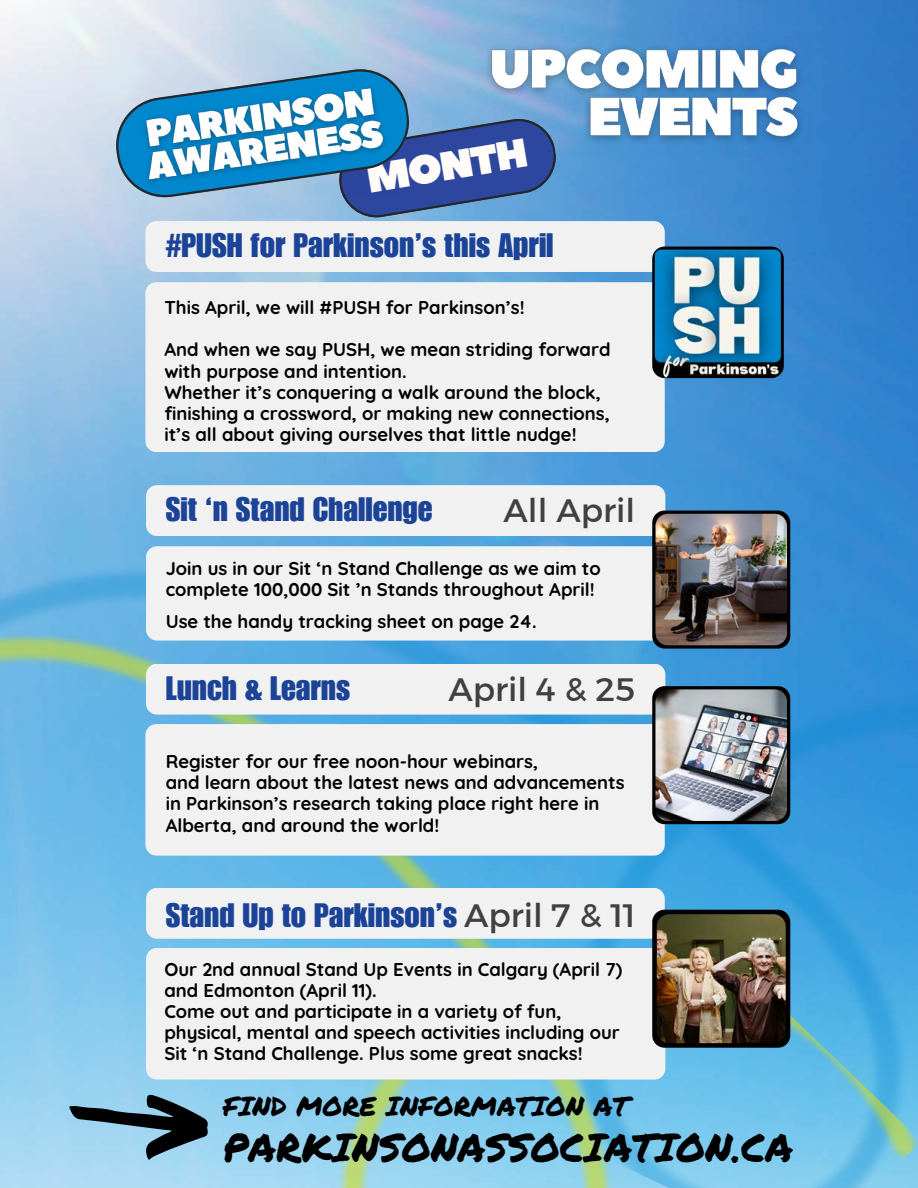
<style>
.page{position:relative;width:918px;height:1188px;background:#fff}
.page>*{position:absolute;margin:0;border:0;box-sizing:border-box;transform-origin:0 0}
.t1{font:40.2px "Peace Sans";color:#fffcf9}
.t2{font:39.3px "Permanent Marker";color:#000}
.t3{font:33px "Impact LT Std";color:#1b4397}
.t4{font:33px "Kief Montaser Regular";color:#404041}
.t5{font:26.7px "Permanent Marker";color:#000}
.t6{font:700 18.45px/21.1px "Quicksand";color:#000}
.s1{font-family:"Kief Montaser Regular";color:#404041}
</style>
<div class="page">
<img style="left:0;top:0;width:918px;height:286px">
<img style="left:0;top:286px;width:918px;height:149px">
<img style="left:0;top:435px;width:918px;height:753px">
<img style="left:478px;top:33px;width:333px;height:123px">
<svg style="left:115px;top:69px;width:550px;height:203px"></svg>
<div style="left:145px;top:282px;width:520px;height:170px;background:#f1f1f1"></div>
<div style="left:145px;top:724px;width:520px;height:132px;background:#f1f1f1"></div>
<div style="left:146px;top:1048px;width:519px;height:32px;background:#f1f1f1"></div>
<img style="left:652px;top:247px;width:132px;height:131px">
<svg style="left:146px;top:485px;width:644px;height:164px"></svg>
<img style="left:655px;top:514px;width:132px;height:131px">
<svg style="left:146px;top:664px;width:644px;height:160px"></svg>
<img style="left:655px;top:689px;width:132px;height:132px">
<svg style="left:146px;top:888px;width:644px;height:160px"></svg>
<img style="left:657px;top:914px;width:129px;height:129px">
<svg style="left:69px;top:1094px;width:140px;height:66px;background:#698c9f"></svg>
<p class="t1" style="left:363px;top:152px;width:164px;rotate:-9deg">MONTH</p>
<p class="t3" style="left:166px;top:226px;width:389px">#PUSH for Parkinson’s this April</p>
<p class="t6" style="left:164px;top:295px;width:362px">This April, we will #PUSH for Parkinson’s!</p>
<p class="t6" style="left:164px;top:338px;width:448px">And when we say PUSH, we mean striding forward with purpose and intention.<br>Whether it’s conquering a walk around the block, finishing a crossword, or making new connections, it’s all about giving ourselves that little nudge!</p>
<p class="t3" style="left:166px;top:490px;width:268px">Sit ‘n Stand Challenge</p>
<p class="t4" style="left:504px;top:485px;width:133px">All April</p>
<p class="t6" style="left:166px;top:556px;width:437px">Join us in our Sit ‘n Stand Challenge as we aim to complete 100,000 Sit ’n Stands throughout April!</p>
<p class="t6" style="left:166px;top:610px;width:373px">Use the handy tracking sheet on page 24.</p>
<p class="t3" style="left:166px;top:669px;width:186px">Lunch &amp; Learns</p>
<p class="t4" style="left:448px;top:663px;width:188px">April 4 &amp; 25</p>
<p class="t6" style="left:166px;top:750px;width:460px">Register for our free noon-hour webinars,<br>and learn about the latest news and advancements in Parkinson’s research taking place right here in Alberta, and around the world!</p>
<p class="t3" style="left:166px;top:896px;width:471px">Stand Up to Parkinson’s <span class="s1">April 7 &amp; 11</span></p>
<p class="t6" style="left:164px;top:957px;width:460px">Our 2nd annual Stand Up Events in Calgary (April 7) and Edmonton (April 11).<br>Come out and participate in a variety of fun, physical, mental and speech activities including our Sit ‘n Stand Challenge. Plus some great snacks!</p>
<p class="t5" style="left:223px;top:1087px;width:407px">FIND MORE INFORMATION AT</p>
<p class="t2" style="left:223px;top:1119px;width:571px">PARKINSONASSOCIATION.CA</p>
</div>
